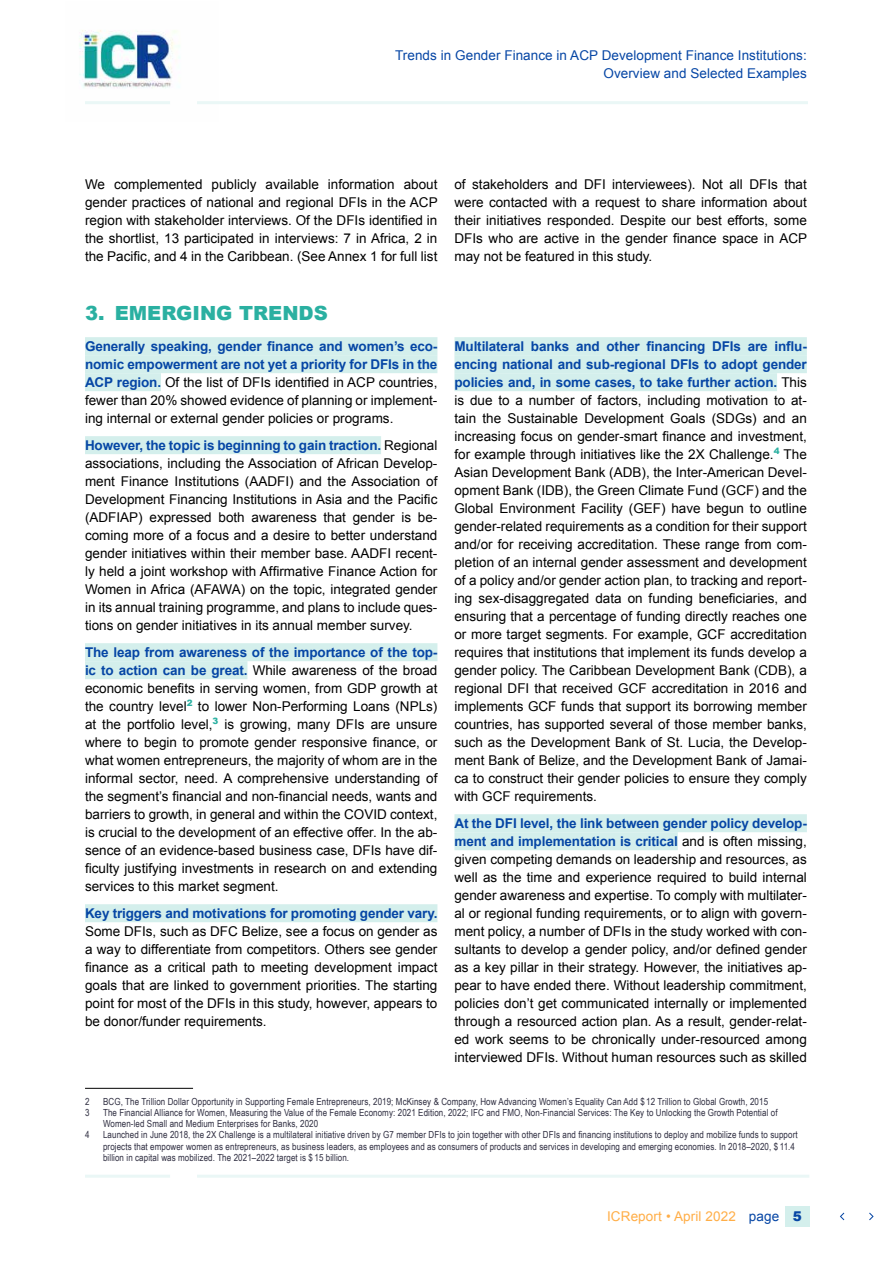
<style>
.page{position:relative;width:893px;height:1263px;background:#fff}
.page>*{position:absolute;margin:0;border:0;box-sizing:border-box;transform-origin:0 0}
.ICR_H2_one_column__b{font:900 19.5px "Arial";color:#2ab0a1}
.ICR_text_standard_9p{font:13.5px/18px "Arial";color:#000;text-align:justify}
.t1{font:13.5px/18px "Arial";letter-spacing:.005em;color:#0646a5;text-align:right}
.t2{font:13.5px "Arial";letter-spacing:.01em;color:#ffae47}
.ICR_infotext_narrow{font:9.75px/11.2px "Arial Narrow";letter-spacing:.01em;color:#2f2e41}
.s1{font-weight:700;color:#0646a5}
.s2{color:#0646a5}
.s3{font-weight:900;color:#0646a5}
</style>
<div class="page">
<img style="left:79px;top:30px;width:101px;height:58px">
<div style="left:785px;top:1206px;width:24px;height:20px;background:#d4efec"></div>
<svg style="left:840px;top:1213px;width:33px;height:7px"></svg>
<hr style="left:197px;top:101px;width:611px;height:3px;background:#eaf7f6">
<hr style="left:197px;top:1175px;width:612px;height:3px;background:#eaf7f6">
<hr style="left:85px;top:101px;width:85px;height:3px;background:#eaf7f6">
<hr style="left:85px;top:1175px;width:85px;height:3px;background:#eaf7f6">
<hr style="left:85px;top:1088px;width:108px;height:1px;background:#000">
<div style="left:85px;top:337px;width:352px;height:18px;background:#d4efec"></div>
<div style="left:85px;top:355px;width:352px;height:18px;background:#d4efec"></div>
<div style="left:85px;top:373px;width:76px;height:18px;background:#d4efec"></div>
<div style="left:85px;top:436px;width:296px;height:18px;background:#d4efec"></div>
<div style="left:85px;top:643px;width:352px;height:18px;background:#d4efec"></div>
<div style="left:85px;top:661px;width:162px;height:18px;background:#d4efec"></div>
<div style="left:85px;top:904px;width:352px;height:18px;background:#d4efec"></div>
<div style="left:454px;top:337px;width:353px;height:18px;background:#d4efec"></div>
<div style="left:454px;top:355px;width:353px;height:18px;background:#d4efec"></div>
<div style="left:454px;top:373px;width:323px;height:18px;background:#d4efec"></div>
<div style="left:454px;top:814px;width:353px;height:18px;background:#d4efec"></div>
<div style="left:454px;top:832px;width:224px;height:18px;background:#d4efec"></div>
<p class="t1" style="left:395px;top:47px;width:413px">Trends in Gender Finance in ACP Development Finance Institutions:<br>Overview and Selected Examples</p>
<p class="ICR_text_standard_9p" style="left:85px;top:175px;width:354px">We complemented publicly available information about gender practices of national and regional DFIs in the ACP region with stakeholder interviews. Of the DFIs identified in the shortlist, 13 participated in interviews: 7 in Africa, 2 in the Pacific, and 4 in the Caribbean. (See Annex 1 for full list</p>
<p class="ICR_text_standard_9p" style="left:454px;top:175px;width:354px">of stakeholders and DFI interviewees). Not all DFIs that were contacted with a request to share information about their initiatives responded. Despite our best efforts, some DFIs who are active in the gender finance space in ACP may not be featured in this study.</p>
<p class="ICR_H2_one_column__b" style="left:85px;top:299px;width:244px">3. EMERGING TRENDS</p>
<p class="ICR_text_standard_9p" style="left:85px;top:337px;width:354px"><span class="s1">Generally speaking, gender finance and women’s eco&shy;nomic empowerment are not yet a priority for DFIs in the ACP region.</span> Of the list of DFIs identified in ACP countries, fewer than 20% showed evidence of planning or implement&shy;ing internal or external gender policies or programs.</p>
<p class="ICR_text_standard_9p" style="left:85px;top:436px;width:354px"><span class="s1">However, the topic is beginning to gain traction.</span> Regional associations, including the Association of African Develop&shy;ment Finance Institutions (AADFI) and the Association of Development Financing Institutions in Asia and the Pacific (ADFIAP) expressed both awareness that gender is be&shy;coming more of a focus and a desire to better understand gender initiatives within their member base. AADFI recent&shy;ly held a joint workshop with Affirmative Finance Action for Women in Africa (AFAWA) on the topic, integrated gender in its annual training programme, and plans to include ques&shy;tions on gender initiatives in its annual member survey.</p>
<p class="ICR_text_standard_9p" style="left:85px;top:643px;width:354px"><span class="s1">The leap from awareness of the importance of the top&shy;ic to action can be great.</span> While awareness of the broad economic benefits in serving women, from GDP growth at the country level<sup>2</sup> to lower Non-Performing Loans (NPLs) at the portfolio level,<sup>3</sup> is growing, many DFIs are unsure where to begin to promote gender responsive finance, or what women entrepreneurs, the majority of whom are in the informal sector, need. A comprehensive understanding of the segment’s financial and non-financial needs, wants and barriers to growth, in general and within the COVID context, is crucial to the development of an effective offer. In the ab&shy;sence of an evidence-based business case, DFIs have dif&shy;ficulty justifying investments in research on and extending services to this market segment.</p>
<p class="ICR_text_standard_9p" style="left:85px;top:904px;width:354px"><span class="s1">Key triggers and motivations for promoting gender vary.<br></span>Some DFIs, such as DFC Belize, see a focus on gender as a way to differentiate from competitors. Others see gender finance as a critical path to meeting development impact goals that are linked to government priorities. The starting point for most of the DFIs in this study, however, appears to be donor/funder requirements.</p>
<p class="ICR_text_standard_9p" style="left:454px;top:337px;width:354px"><span class="s1">Multilateral banks and other financing DFIs are influ&shy;encing national and sub-regional DFIs to adopt gender policies and, in some cases, to take further action.</span> This is due to a number of factors, including motivation to at&shy;tain the Sustainable Development Goals (SDGs) and an increasing focus on gender-smart finance and investment, for example through initiatives like the 2X Challenge.<sup>4</sup> The Asian Development Bank (ADB), the Inter-American Devel&shy;opment Bank (IDB), the Green Climate Fund (GCF) and the Global Environment Facility (GEF) have begun to outline gender-related requirements as a condition for their support and/or for receiving accreditation. These range from com&shy;pletion of an internal gender assessment and development of a policy and/or gender action plan, to tracking and report&shy;ing sex-disaggregated data on funding beneficiaries, and ensuring that a percentage of funding directly reaches one or more target segments. For example, GCF accreditation requires that institutions that implement its funds develop a gender policy. The Caribbean Development Bank (CDB), a regional DFI that received GCF accreditation in 2016 and implements GCF funds that support its borrowing member countries, has supported several of those member banks, such as the Development Bank of St. Lucia, the Develop&shy;ment Bank of Belize, and the Development Bank of Jamai&shy;ca to construct their gender policies to ensure they comply with GCF requirements.</p>
<p class="ICR_text_standard_9p" style="left:454px;top:814px;width:354px"><span class="s1">At the DFI level, the link between gender policy develop&shy;ment and implementation is critical</span> and is often missing, given competing demands on leadership and resources, as well as the time and experience required to build internal gender awareness and expertise. To comply with multilater&shy;al or regional funding requirements, or to align with govern&shy;ment policy, a number of DFIs in the study worked with con&shy;sultants to develop a gender policy, and/or defined gender as a key pillar in their strategy. However, the initiatives ap&shy;pear to have ended there. Without leadership commitment, policies don’t get communicated internally or implemented through a resourced action plan. As a result, gender-relat&shy;ed work seems to be chronically under-resourced among interviewed DFIs. Without human resources such as skilled</p>
<p class="ICR_infotext_narrow" style="left:85px;top:1095px;width:6px">2</p>
<p class="ICR_infotext_narrow" style="left:103px;top:1095px;width:667px">BCG, The Trillion Dollar Opportunity in Supporting Female Entrepreneurs, 2019; McKinsey &amp; Company, How Advancing Women’s Equality Can Add $ 12 Trillion to Global Growth, 2015</p>
<p class="ICR_infotext_narrow" style="left:85px;top:1106px;width:6px">3</p>
<p class="ICR_infotext_narrow" style="left:103px;top:1106px;width:676px">The Financial Alliance for Women, Measuring the Value of the Female Economy: 2021 Edition, 2022; IFC and FMO, Non-Financial Services: The Key to Unlocking the Growth Potential of<br>Women-led Small and Medium Enterprises for Banks, 2020</p>
<p class="ICR_infotext_narrow" style="left:85px;top:1129px;width:6px">4</p>
<p class="ICR_infotext_narrow" style="left:103px;top:1129px;width:696px">Launched in June 2018, the 2X Challenge is a multilateral initiative driven by G7 member DFIs to join together with other DFIs and financing institutions to deploy and mobilize funds to support projects that empower women as entrepreneurs, as business leaders, as employees and as consumers of products and services in developing and emerging economies. In 2018–2020, $ 11.4 billion in capital was mobilized. The 2021–2022 target is $ 15 billion.</p>
<p class="t2" style="left:607px;top:1207px;width:196px">ICReport • April 2022 <span class="s2">page</span> <span class="s3">5</span></p>
</div>
